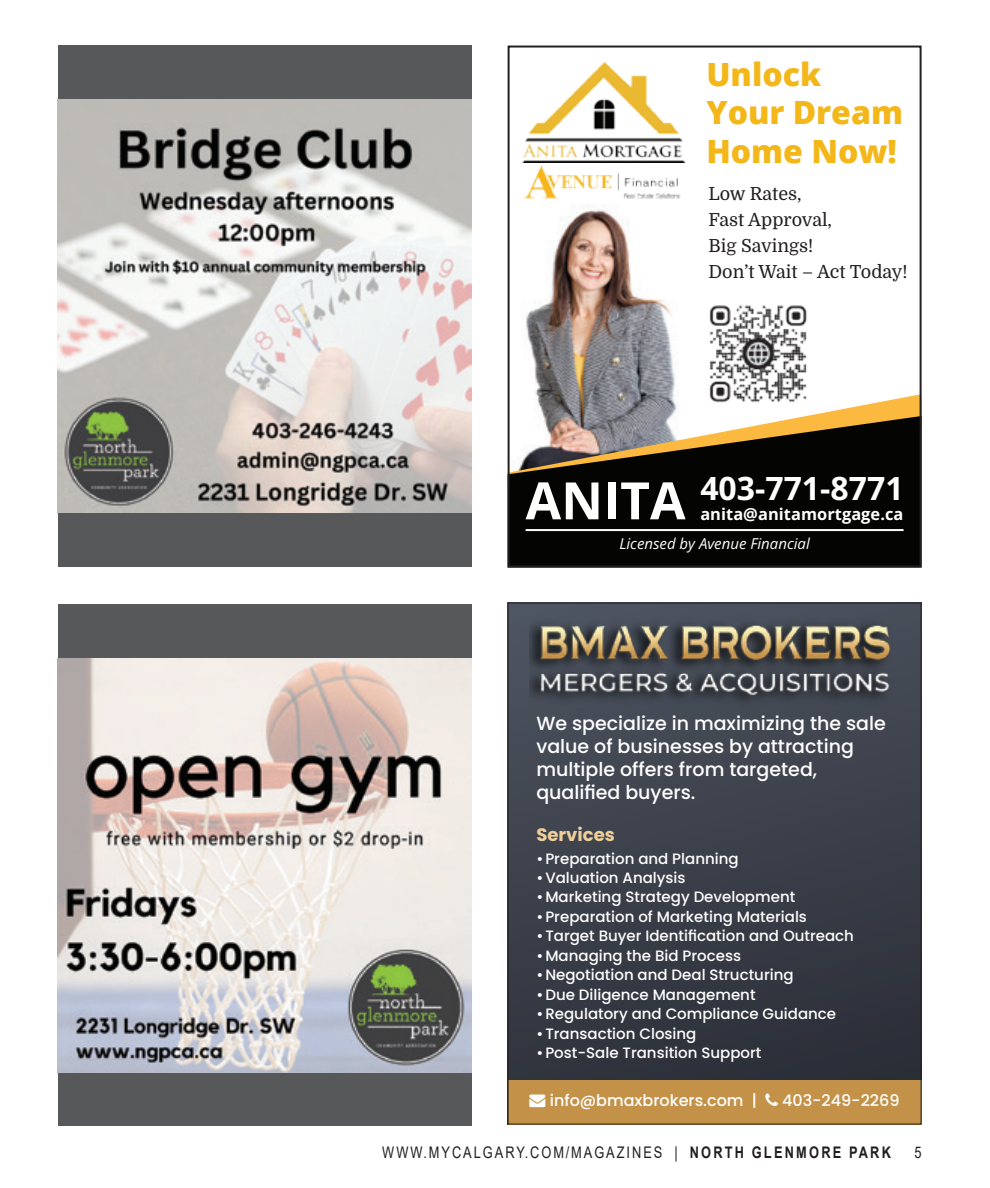
<style>
.page{position:relative;width:990px;height:1188px;background:#fff}
.page>*{position:absolute;margin:0;border:0;box-sizing:border-box;transform-origin:0 0}
.t1{font:700 51.6px "Open Sans";color:#fff}
.t2{font:800 32px/38.4px "Open Sans";color:#f4b71a}
.t3{font:700 32px "Open Sans";color:#fff}
.t4{font:500 19px/22.8px "Poppins";color:#fff}
.t5{font:18px/26px "Domine";color:#231f20}
.t6{font:700 18px "Poppins";color:#efd09a}
.t7{font:700 16.4px "Open Sans";letter-spacing:.005em;color:#fff}
.t8{font:16px "Arial";letter-spacing:.155em;color:#231f20;scale:.8 1}
.t9{font:500 16px "Poppins";color:#fff}
.t10{font:500 15px "Poppins";color:#fff}
.t11{font:italic 15px "Open Sans";color:#fff}
.s1{font-weight:700}
</style>
<div class="page">
<div style="left:58px;top:45px;width:414px;height:522px;background:#57585a"></div>
<img style="left:58px;top:99px;width:414px;height:414px">
<div style="left:58px;top:604px;width:414px;height:522px;background:#57585a"></div>
<img style="left:58px;top:658px;width:414px;height:414px">
<img style="left:526px;top:206px;width:150px;height:188px">
<svg style="left:535px;top:394px;width:384px;height:22px"></svg>
<svg style="left:511px;top:416px;width:408px;height:149px;background:#2c281f"></svg>
<hr style="left:526px;top:529px;width:378px;height:2px;background:#fff">
<div style="left:508px;top:46px;width:414px;height:522px;border:2px solid #231f20"></div>
<img style="left:704px;top:305px;width:108px;height:101px">
<img style="left:522px;top:62px;width:163px;height:100px">
<img style="left:524px;top:166px;width:157px;height:33px">
<div style="left:508px;top:603px;width:414px;height:522px;background:linear-gradient(to bottom,#4b515d,#2b2d36)"></div>
<div style="left:508px;top:1080px;width:414px;height:45px;background:#c39248"></div>
<img style="left:530px;top:615px;width:369px;height:95px">
<p class="t2" style="left:706px;top:54px;width:198px">Unlock<br>Your Dream<br>Home Now!</p>
<p class="t5" style="left:708px;top:181px;width:201px">Low Rates,<br>Fast Approval,<br>Big Savings!<br>Don’t Wait – Act Today!</p>
<p class="t1" style="left:526px;top:465px;width:161px">ANITA</p>
<p class="t3" style="left:700px;top:467px;width:205px">403-771-8771</p>
<p class="t7" style="left:700px;top:503px;width:205px">anita@anitamortgage.ca</p>
<p class="t11" style="left:619px;top:533px;width:192px">Licensed by Avenue Financial</p>
<p class="t4" style="left:536px;top:712px;width:351px">We specialize in maximizing the sale value of businesses by attracting multiple offers from targeted, qualified buyers.</p>
<p class="t6" style="left:536px;top:825px;width:80px">Services</p>
<p class="t10" style="left:536px;top:850px;width:204px">•Preparation and Planning</p>
<p class="t10" style="left:536px;top:869px;width:151px">•Valuation Analysis</p>
<p class="t10" style="left:536px;top:888px;width:260px">•Marketing Strategy Development</p>
<p class="t10" style="left:536px;top:908px;width:272px">•Preparation of Marketing Materials</p>
<p class="t10" style="left:536px;top:927px;width:319px">•Target Buyer Identification and Outreach</p>
<p class="t10" style="left:536px;top:947px;width:206px">•Managing the Bid Process</p>
<p class="t10" style="left:536px;top:966px;width:259px">•Negotiation and Deal Structuring</p>
<p class="t10" style="left:536px;top:986px;width:221px">•Due Diligence Management</p>
<p class="t10" style="left:536px;top:1005px;width:301px">•Regulatory and Compliance Guidance</p>
<p class="t10" style="left:536px;top:1025px;width:162px">•Transaction Closing</p>
<p class="t10" style="left:536px;top:1044px;width:227px">•Post-Sale Transition Support</p>
<p class="t9" style="left:530px;top:1091px;width:229px">→ info@bmaxbrokers.com |</p>
<p class="t9" style="left:782px;top:1091px;width:119px">403-249-2269</p>
<p class="t8" style="left:382px;top:1141px;width:637px">WWW.MYCALGARY.COM/MAGAZINES | <span class="s1">NORTH GLENMORE PARK</span></p>
<p class="t8" style="left:914px;top:1141px;width:10px">5</p>
</div>
